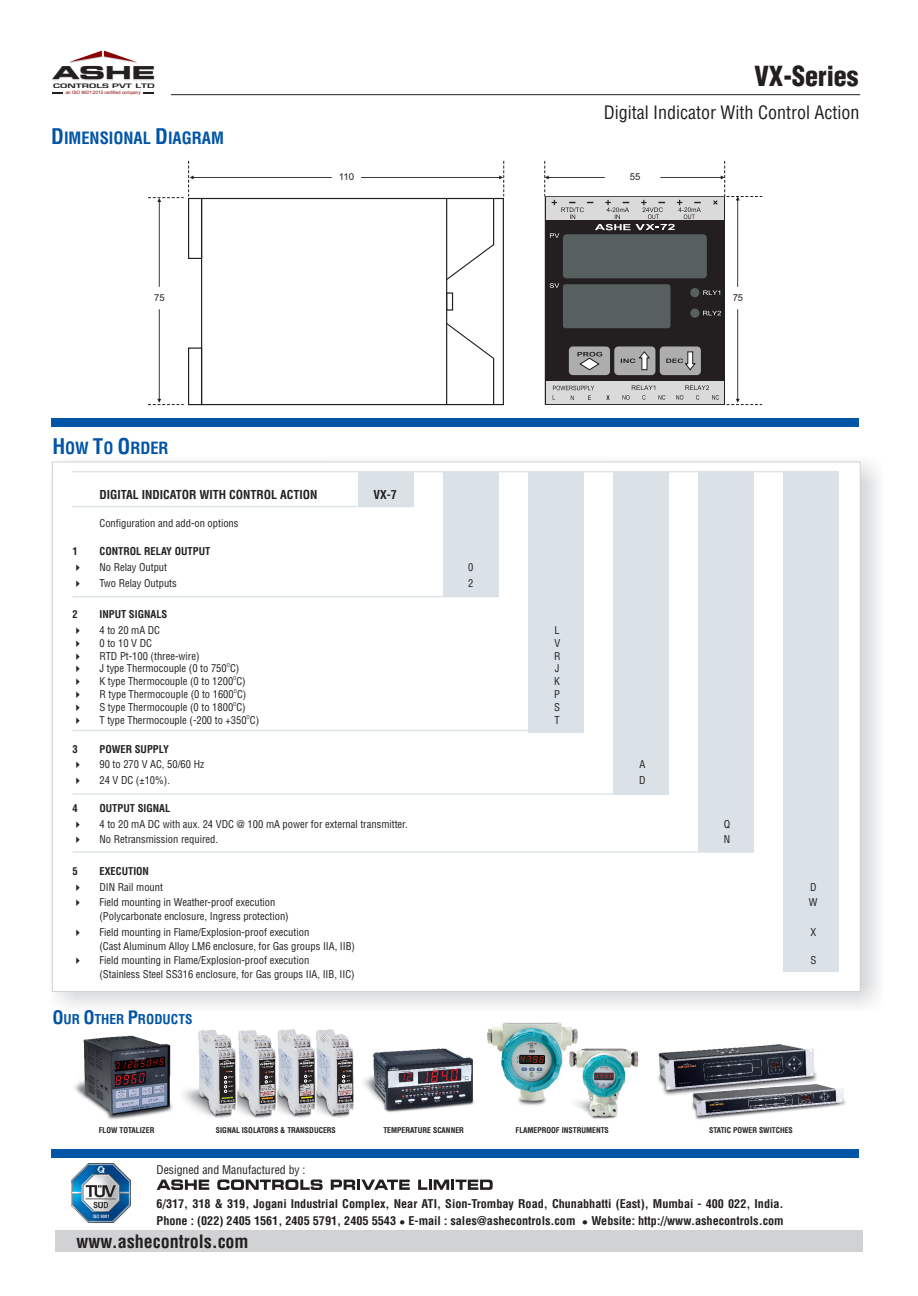
<style>
.page{position:relative;width:918px;height:1296px;background:#fff}
.page>*{position:absolute;margin:0;border:0;box-sizing:border-box;transform-origin:0 0}
.t1{font:27px "Switzerland Cond Black";color:#231f20;scale:.96 1}
.t2{font:18px "Switzerland Condensed";color:#231f20}
.t3{font:700 18px "Switzerland Condensed";color:#231f20}
.t4{font:700 expanded 17.7px "Square 721 BT";color:#231f20;scale:1.43 1}
.t5{font:700 16.5px "Switzerland Condensed";color:#0154a6}
.t6{font:700 16.35px "Switzerland Condensed";color:#0154a6}
.t7{font:700 13.2px "Switzerland Condensed";color:#0154a6}
.t8{font:700 12px "Switzerland Condensed";color:#231f20}
.t9{font:700 11.7px/16.8px "Switzerland Condensed";color:#231f20;scale:1.04 1}
.t10{font:11.7px "Switzerland Condensed";color:#231f20}
.t11{font:10.5px/15.8px "Switzerland Condensed";color:#231f20}
.t12{font:700 10.5px "Switzerland Condensed";color:#231f20}
.t13{font:9.45px "Arial";color:#231f20}
.t14{font:700 7.8px "Switzerland Condensed";color:#231f20}
.t15{font:6px "Square 721 Dm Normal";color:#231f20;scale:1.69 1}
.t16{font:5.25px "Switzerland Condensed";color:#231f20}
.t17{font:4.65px "Arial";color:#8b0202}
.s1{font-size:21px}
.s2{font-size:18px}
</style>
<div class="page">
<svg style="left:52px;top:462px;width:809px;height:530px"></svg>
<hr style="left:171px;top:94px;width:689px;height:1px;background:#231f20">
<img style="left:52px;top:67px;width:103px;height:14px">
<img style="left:69px;top:62px;width:68px;height:1px">
<svg style="left:69px;top:51px;width:67px;height:11px"></svg>
<div style="left:51px;top:419px;width:808px;height:8px;background:#0154a6"></div>
<div style="left:614px;top:472px;width:55px;height:322px;background:#dae2e7"></div>
<div style="left:699px;top:472px;width:55px;height:380px;background:#dae2e7"></div>
<div style="left:784px;top:472px;width:55px;height:500px;background:#dae2e7"></div>
<hr style="left:73px;top:596px;width:426px;height:1px;background:#dae2e7">
<hr style="left:73px;top:793px;width:596px;height:2px;background:#dae2e7">
<hr style="left:73px;top:730px;width:510px;height:1px;background:#dae2e7">
<div style="left:529px;top:472px;width:55px;height:261px;background:#dae2e7"></div>
<div style="left:443px;top:472px;width:56px;height:125px;background:#dae2e7"></div>
<div style="left:358px;top:472px;width:56px;height:35px;background:#dae2e7"></div>
<hr style="left:73px;top:471px;width:766px;height:1px;background:#dae2e7">
<img style="left:363px;top:1048px;width:111px;height:65px">
<img style="left:74px;top:1035px;width:98px;height:85px">
<img style="left:658px;top:1044px;width:159px;height:51px">
<img style="left:687px;top:1083px;width:159px;height:37px">
<img style="left:487px;top:1022px;width:91px;height:84px">
<img style="left:569px;top:1046px;width:70px;height:73px">
<img style="left:316px;top:1029px;width:38px;height:89px">
<img style="left:277px;top:1029px;width:39px;height:89px">
<img style="left:237px;top:1030px;width:40px;height:88px">
<img style="left:183px;top:1029px;width:54px;height:89px">
<div style="left:51px;top:1149px;width:808px;height:9px;background:#0154a6"></div>
<div style="left:55px;top:1231px;width:808px;height:21px;background:#d1d2d4"></div>
<svg style="left:224px;top:1076px;width:3px;height:17px"></svg>
<svg style="left:265px;top:1076px;width:3px;height:7px"></svg>
<svg style="left:304px;top:1075px;width:3px;height:7px"></svg>
<svg style="left:342px;top:1075px;width:3px;height:8px"></svg>
<img style="left:72px;top:1163px;width:58px;height:59px">
<svg style="left:418px;top:1180px;width:75px;height:10px"></svg>
<svg style="left:157px;top:1179px;width:52px;height:11px"></svg>
<svg style="left:217px;top:1179px;width:106px;height:11px"></svg>
<svg style="left:331px;top:1180px;width:79px;height:10px"></svg>
<hr style="left:73px;top:506px;width:341px;height:1px;background:#dae2e7">
<hr style="left:73px;top:851px;width:681px;height:2px;background:#dae2e7">
<svg style="left:544px;top:161px;width:218px;height:245px"></svg>
<div style="left:188px;top:348px;width:14px;height:57px;border:1px solid #231f20"></div>
<hr style="left:446px;top:198px;width:1px;height:207px;background:#231f20">
<svg style="left:445px;top:322px;width:50px;height:84px"></svg>
<div style="left:446px;top:292px;width:7px;height:19px;border:1px solid #231f20"></div>
<svg style="left:148px;top:309px;width:36px;height:96px"></svg>
<svg style="left:148px;top:161px;width:184px;height:126px"></svg>
<svg style="left:361px;top:161px;width:143px;height:120px"></svg>
<svg style="left:76px;top:564px;width:4px;height:7px"></svg>
<svg style="left:76px;top:580px;width:4px;height:7px"></svg>
<svg style="left:76px;top:627px;width:4px;height:7px"></svg>
<svg style="left:76px;top:640px;width:4px;height:7px"></svg>
<svg style="left:76px;top:653px;width:4px;height:7px"></svg>
<svg style="left:76px;top:666px;width:4px;height:6px"></svg>
<svg style="left:76px;top:679px;width:4px;height:6px"></svg>
<svg style="left:76px;top:692px;width:4px;height:6px"></svg>
<svg style="left:76px;top:705px;width:4px;height:6px"></svg>
<svg style="left:76px;top:718px;width:4px;height:6px"></svg>
<svg style="left:76px;top:762px;width:4px;height:6px"></svg>
<svg style="left:76px;top:778px;width:4px;height:6px"></svg>
<svg style="left:76px;top:821px;width:4px;height:7px"></svg>
<svg style="left:76px;top:837px;width:4px;height:6px"></svg>
<svg style="left:76px;top:884px;width:4px;height:7px"></svg>
<svg style="left:76px;top:900px;width:4px;height:6px"></svg>
<svg style="left:76px;top:929px;width:4px;height:7px"></svg>
<svg style="left:76px;top:957px;width:4px;height:7px"></svg>
<h3 class="t4" style="left:52px;top:65px;width:74px">ASHE</h3>
<p class="t15" style="left:53px;top:83px;width:34px">CONTROLS</p>
<p class="t15" style="left:112px;top:83px;width:27px">PVT LTD</p>
<p class="t17" style="left:66px;top:90px;width:77px">an ISO 9001:2015 certified company</p>
<h3 class="t5" style="left:51px;top:128px;width:174px"><span class="s1">D</span>IMENSIONAL <span class="s1">D</span>IAGRAM</h3>
<p class="t13" style="left:154px;top:294px;width:12px">75</p>
<h3 class="t6" style="left:52px;top:438px;width:118px"><span class="s1">H</span>OW <span class="s1">T</span>O <span class="s1">O</span>RDER</h3>
<p class="t13" style="left:339px;top:173px;width:17px">110</p>
<p class="t8" style="left:100px;top:487px;width:219px">DIGITAL INDICATOR WITH CONTROL ACTION</p>
<p class="t8" style="left:373px;top:487px;width:25px">VX-7</p>
<p class="t11" style="left:100px;top:517px;width:141px">Configuration and add-on options</p>
<h1 class="t1" style="left:755px;top:59px;width:110px">VX-Series</h1>
<h2 class="t2" style="left:604px;top:101px;width:257px">Digital Indicator With Control Action</h2>
<p class="t13" style="left:630px;top:173px;width:12px">55</p>
<p class="t13" style="left:733px;top:294px;width:12px">75</p>
<p class="t12" style="left:73px;top:545px;width:7px">1</p>
<p class="t12" style="left:100px;top:545px;width:112px">CONTROL RELAY OUTPUT</p>
<p class="t11" style="left:99px;top:560px;width:69px">No Relay Output</p>
<p class="t11" style="left:468px;top:560px;width:7px">0</p>
<p class="t11" style="left:99px;top:576px;width:79px">Two Relay Outputs</p>
<p class="t11" style="left:468px;top:576px;width:7px">2</p>
<p class="t12" style="left:73px;top:608px;width:7px">2</p>
<p class="t12" style="left:99px;top:608px;width:69px">INPUT SIGNALS</p>
<p class="t11" style="left:99px;top:623px;width:62px">4 to 20 mA DC</p>
<p class="t11" style="left:555px;top:623px;width:7px">L</p>
<p class="t11" style="left:99px;top:636px;width:54px">0 to 10 V DC</p>
<p class="t11" style="left:554px;top:636px;width:7px">V</p>
<p class="t11" style="left:99px;top:649px;width:102px">RTD Pt-100 (three-wire)</p>
<p class="t11" style="left:554px;top:649px;width:8px">R</p>
<p class="t16" style="left:227px;top:662px;width:5px">O</p>
<p class="t11" style="left:99px;top:662px;width:141px">J type Thermocouple (0 to 750 C)</p>
<p class="t11" style="left:555px;top:662px;width:6px">J</p>
<p class="t16" style="left:233px;top:675px;width:5px">O</p>
<p class="t11" style="left:99px;top:675px;width:148px">K type Thermocouple (0 to 1200 C)</p>
<p class="t11" style="left:554px;top:675px;width:7px">K</p>
<p class="t16" style="left:234px;top:688px;width:5px">O</p>
<p class="t11" style="left:99px;top:688px;width:148px">R type Thermocouple (0 to 1600 C)</p>
<p class="t11" style="left:554px;top:688px;width:7px">P</p>
<p class="t16" style="left:233px;top:701px;width:5px">O</p>
<p class="t11" style="left:99px;top:701px;width:148px">S type Thermocouple (0 to 1800 C)</p>
<p class="t11" style="left:554px;top:701px;width:7px">S</p>
<p class="t16" style="left:247px;top:714px;width:5px">O</p>
<p class="t11" style="left:99px;top:714px;width:161px">T type Thermocouple (-200 to +350 C)</p>
<p class="t11" style="left:555px;top:714px;width:7px">T</p>
<p class="t12" style="left:73px;top:742px;width:7px">3</p>
<p class="t12" style="left:99px;top:742px;width:71px">POWER SUPPLY</p>
<p class="t11" style="left:99px;top:758px;width:106px">90 to 270 V AC, 50/60 Hz</p>
<p class="t11" style="left:639px;top:758px;width:7px">A</p>
<p class="t11" style="left:99px;top:774px;width:72px">24 V DC (±10%).</p>
<p class="t11" style="left:639px;top:774px;width:8px">D</p>
<p class="t12" style="left:73px;top:802px;width:7px">4</p>
<p class="t12" style="left:99px;top:802px;width:72px">OUTPUT SIGNAL</p>
<p class="t11" style="left:99px;top:817px;width:310px">4 to 20 mA DC with aux. 24 VDC @ 100 mA power for external transmitter.</p>
<p class="t11" style="left:724px;top:817px;width:8px">Q</p>
<p class="t11" style="left:99px;top:833px;width:120px">No Retransmission required.</p>
<p class="t11" style="left:724px;top:833px;width:8px">N</p>
<p class="t12" style="left:73px;top:864px;width:7px">5</p>
<p class="t12" style="left:99px;top:864px;width:51px">EXECUTION</p>
<p class="t11" style="left:99px;top:880px;width:65px">DIN Rail mount</p>
<p class="t11" style="left:810px;top:880px;width:8px">D</p>
<p class="t11" style="left:99px;top:896px;width:177px">Field mounting in Weather-proof execution</p>
<p class="t11" style="left:809px;top:896px;width:10px">W</p>
<p class="t11" style="left:99px;top:910px;width:211px">(Polycarbonate enclosure, Ingress protection)<br>Field mounting in Flame/Explosion-proof execution</p>
<p class="t11" style="left:810px;top:926px;width:7px">X</p>
<p class="t11" style="left:99px;top:940px;width:257px;line-height:14px">(Cast Aluminum Alloy LM6 enclosure, for Gas groups IIA, IIB)<br>Field mounting in Flame/Explosion-proof execution</p>
<p class="t11" style="left:99px;top:967px;width:257px">(Stainless Steel SS316 enclosure, for Gas groups IIA, IIB, IIC)</p>
<p class="t7" style="left:52px;top:1011px;width:142px"><span class="s2">O</span>UR <span class="s2">O</span>THER <span class="s2">P</span>RODUCTS</p>
<p class="t11" style="left:810px;top:953px;width:7px">S</p>
<p class="t14" style="left:99px;top:1125px;width:57px">FLOW TOTALIZER</p>
<p class="t14" style="left:216px;top:1125px;width:122px">SIGNAL ISOLATORS &amp; TRANSDUCERS</p>
<p class="t14" style="left:383px;top:1125px;width:82px">TEMPERATURE SCANNER</p>
<p class="t14" style="left:516px;top:1125px;width:95px">FLAMEPROOF INSTRUMENTS</p>
<p class="t14" style="left:709px;top:1125px;width:85px">STATIC POWER SWITCHES</p>
<p class="t10" style="left:157px;top:1162px;width:150px">Designed and Manufactured by :</p>
<p class="t9" style="left:157px;top:1197px;width:605px">6/317, 318 &amp; 319, Jogani Industrial Complex, Near ATI, Sion-Trombay Road, Chunabhatti (East), Mumbai - 400 022, India.<br>Phone : (022) 2405 1561, 2405 5791, 2405 5543 ●E-mail : sales@ashecontrols.com ●Website: http://www.ashecontrols.com</p>
<h2 class="t3" style="left:76px;top:1230px;width:174px">www.ashecontrols.com</h2>
</div>
